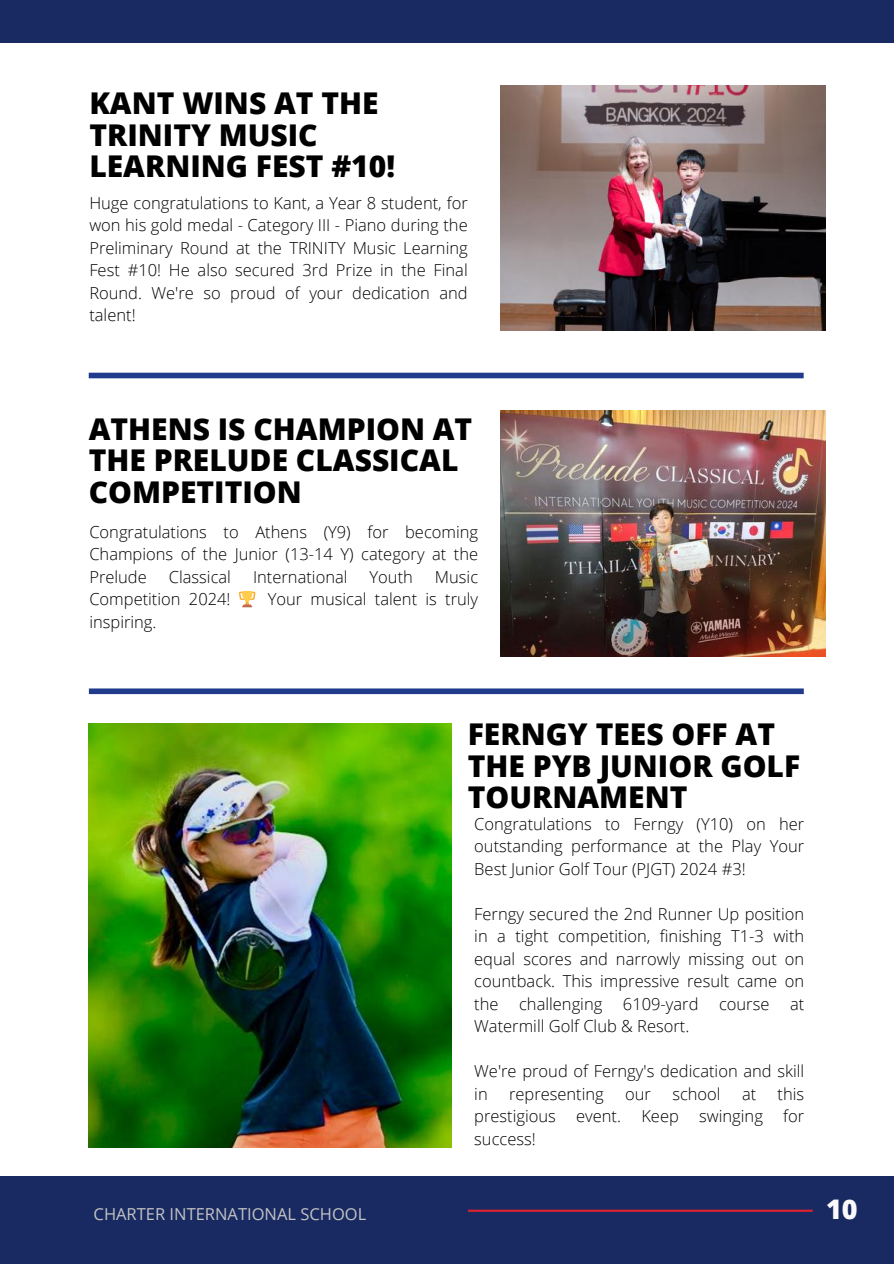
<style>
.page{position:relative;width:894px;height:1264px;background:#fff}
.page>*{position:absolute;margin:0;border:0;box-sizing:border-box;transform-origin:0 0}
.t1{font:800 30px/31.5px "Open Sans";color:#000}
.t2{font:800 27px "Open Sans";color:#fbfafb}
.t3{font:300 16.5px/22.5px "Open Sans";color:#000;text-align:justify}
.t4{font:16.5px "Open Sans";color:#c3c3c3}
</style>
<div class="page">
<div style="left:89px;top:373px;width:714px;height:5px;background:#203b8c"></div>
<div style="left:89px;top:688px;width:714px;height:6px;background:#203b8c"></div>
<img style="left:89px;top:723px;width:362px;height:424px">
<div style="left:0;top:0;width:893px;height:43px;background:#182a61"></div>
<img style="left:500px;top:411px;width:325px;height:245px">
<img style="left:500px;top:85px;width:325px;height:246px">
<div style="left:0;top:1176px;width:893px;height:87px;background:#182a61"></div>
<hr style="left:468px;top:1209px;width:344px;height:2px;background:#d92332">
<h1 class="t1" style="left:89px;top:87px;width:307px">KANT WINS AT THE<br>TRINITY MUSIC<br>LEARNING FEST #10!</h1>
<p class="t3" style="left:89px;top:191px;width:380px">Huge congratulations to Kant, a Year 8 student, for won his gold medal - Category III - Piano during the Preliminary Round at the TRINITY Music Learning Fest #10! He also secured 3rd Prize in the Final Round. We're so proud of your dedication and talent!</p>
<h1 class="t1" style="left:89px;top:412px;width:385px">ATHENS IS CHAMPION AT<br>THE PRELUDE CLASSICAL<br>COMPETITION</h1>
<p class="t3" style="left:89px;top:520px;width:390px">Congratulations to Athens (Y9) for becoming Champions of the Junior (13-14 Y) category at the Prelude</p>
<p class="t3" style="left:169px;top:565px;width:64px">Classical</p>
<p class="t3" style="left:253px;top:565px;width:96px">International</p>
<p class="t3" style="left:369px;top:565px;width:45px">Youth</p>
<p class="t3" style="left:435px;top:565px;width:45px">Music</p>
<p class="t3" style="left:89px;top:587px;width:143px">Competition 2024!</p>
<p class="t3" style="left:267px;top:587px;width:212px">Your musical talent is truly</p>
<p class="t3" style="left:89px;top:610px;width:69px">inspiring.</p>
<h1 class="t1" style="left:467px;top:717px;width:334px">FERNGY TEES OFF AT<br>THE PYB JUNIOR GOLF<br>TOURNAMENT</h1>
<p class="t3" style="left:474px;top:812px;width:331px">Congratulations to Ferngy (Y10) on her outstanding performance at the Play Your Best Junior Golf Tour (PJGT) 2024 #3!</p>
<p class="t3" style="left:474px;top:902px;width:331px">Ferngy secured the 2nd Runner Up position in a tight competition, finishing T1-3 with equal scores and narrowly missing out on countback. This impressive result came on the challenging 6109-yard course at Watermill Golf Club &amp; Resort.</p>
<p class="t3" style="left:474px;top:1059px;width:331px">We're proud of Ferngy's dedication and skill in</p>
<p class="t3" style="left:474px;top:1082px;width:331px;text-indent:303px">this prestigious event. Keep swinging for success!</p>
<p class="t3" style="left:509px;top:1082px;width:96px">representing</p>
<p class="t3" style="left:625px;top:1082px;width:27px">our</p>
<p class="t3" style="left:672px;top:1082px;width:50px">school</p>
<p class="t3" style="left:741px;top:1082px;width:16px">at</p>
<p class="t4" style="left:94px;top:1202px;width:274px">CHARTER INTERNATIONAL SCHOOL</p>
<h2 class="t2" style="left:825px;top:1190px;width:33px">10</h2>
</div>
